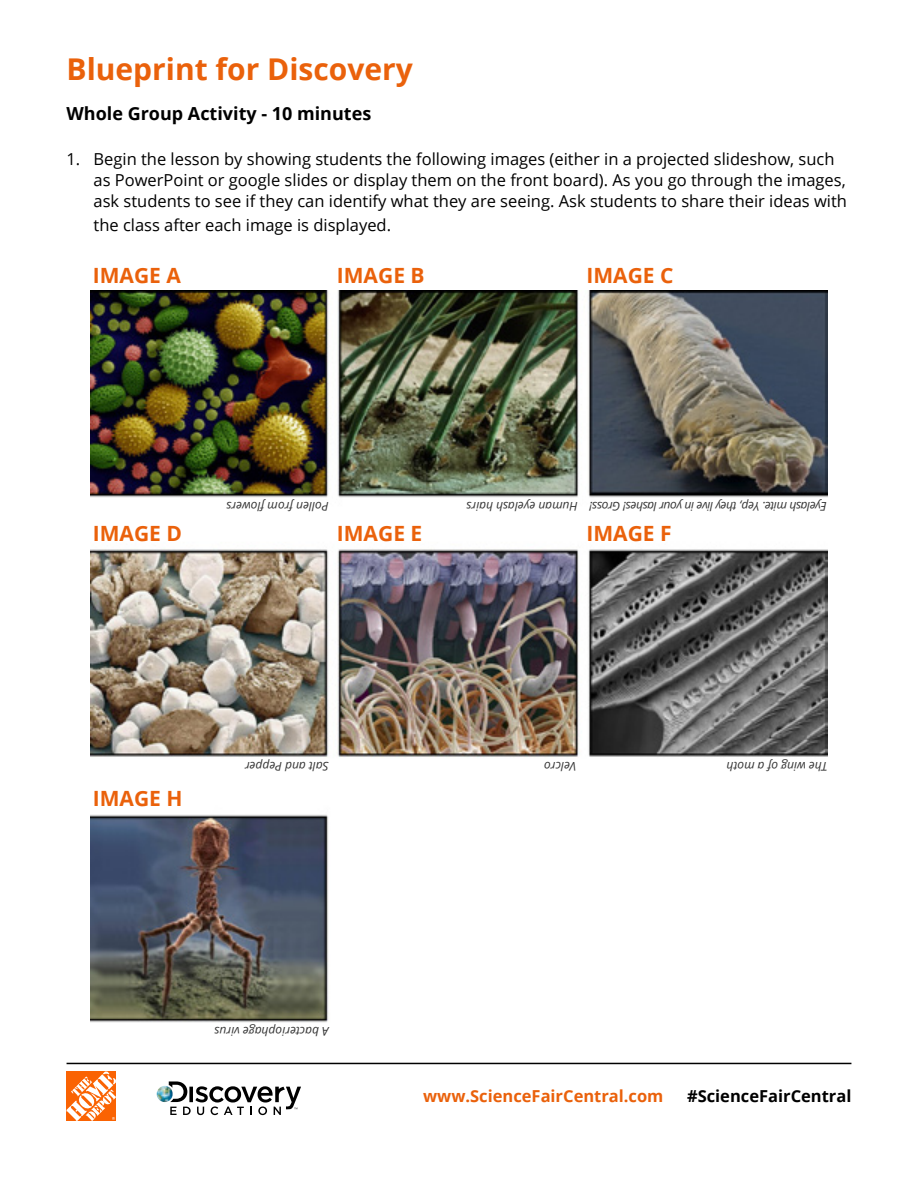
<style>
.page{position:relative;width:918px;height:1188px;background:#fff}
.page>*{position:absolute;margin:0;border:0;box-sizing:border-box;transform-origin:0 0}
.t1{font:700 30px "Open Sans";color:#ea610b}
.t2{font:700 21px "Open Sans";color:#ea610b}
.t3{font:700 18px "Open Sans";color:#000}
.t4{font:16.5px/21px "Open Sans";color:#000}
.t5{font:700 16.5px "Open Sans";color:#ea610b}
.t6{font:700 16.5px "Open Sans";color:#000}
.t7{font:italic 12px "Open Sans";color:#343434}
.t8{font:italic 12px "Open Sans";letter-spacing:-.03em;color:#343434}
</style>
<div class="page">
<svg style="left:67px;top:1072px;width:49px;height:49px"></svg>
<hr style="left:67px;top:1063px;width:784px;height:1px;background:#000">
<img style="left:157px;top:1086px;width:16px;height:16px;border-radius:8px">
<svg style="left:169px;top:1081px;width:132px;height:34px"></svg>
<img style="left:91px;top:291px;width:736px;height:732px">
<h1 class="t1" style="left:67px;top:48px;width:348px">Blueprint for Discovery</h1>
<p class="t3" style="left:67px;top:101px;width:306px">Whole Group Activity - 10 minutes</p>
<p class="t4" style="left:94px;top:148px;width:755px;text-indent:-27px">1. Begin the lesson by showing students the following images (either in a projected slideshow, such as PowerPoint or google slides or display them on the front board). As you go through the images, ask students to see if they can identify what they are seeing. Ask students to share their ideas with</p>
<p class="t4" style="left:94px;top:214px;width:299px">the class after each image is displayed.</p>
<p class="t2" style="left:93px;top:261px;width:90px">IMAGE A</p>
<p class="t2" style="left:337px;top:261px;width:89px">IMAGE B</p>
<p class="t2" style="left:586px;top:261px;width:89px">IMAGE C</p>
<p class="t2" style="left:93px;top:518px;width:91px">IMAGE D</p>
<p class="t7" style="left:329px;top:514px;width:104px;rotate:-180deg">Pollen from flowers</p>
<p class="t2" style="left:337px;top:518px;width:87px">IMAGE E</p>
<p class="t7" style="left:578px;top:514px;width:113px;rotate:-180deg">Human eyelash hairs</p>
<p class="t8" style="left:827px;top:514px;width:239px;rotate:-180deg">Eyelash mite. Yep, they live in your lashes! Gross!</p>
<p class="t2" style="left:586px;top:518px;width:87px">IMAGE F</p>
<p class="t2" style="left:93px;top:783px;width:91px">IMAGE H</p>
<p class="t7" style="left:329px;top:775px;width:85px;rotate:-180deg">Salt and Pepper</p>
<p class="t7" style="left:329px;top:1039px;width:116px;rotate:-180deg">A bacteriophage virus</p>
<p class="t7" style="left:577px;top:775px;width:34px;rotate:-180deg">Velcro</p>
<p class="t7" style="left:828px;top:775px;width:103px;rotate:-180deg">The wing of a moth</p>
<p class="t5" style="left:423px;top:1085px;width:242px">www.ScienceFairCentral.com</p>
<p class="t6" style="left:687px;top:1085px;width:166px">#ScienceFairCentral</p>
</div>
